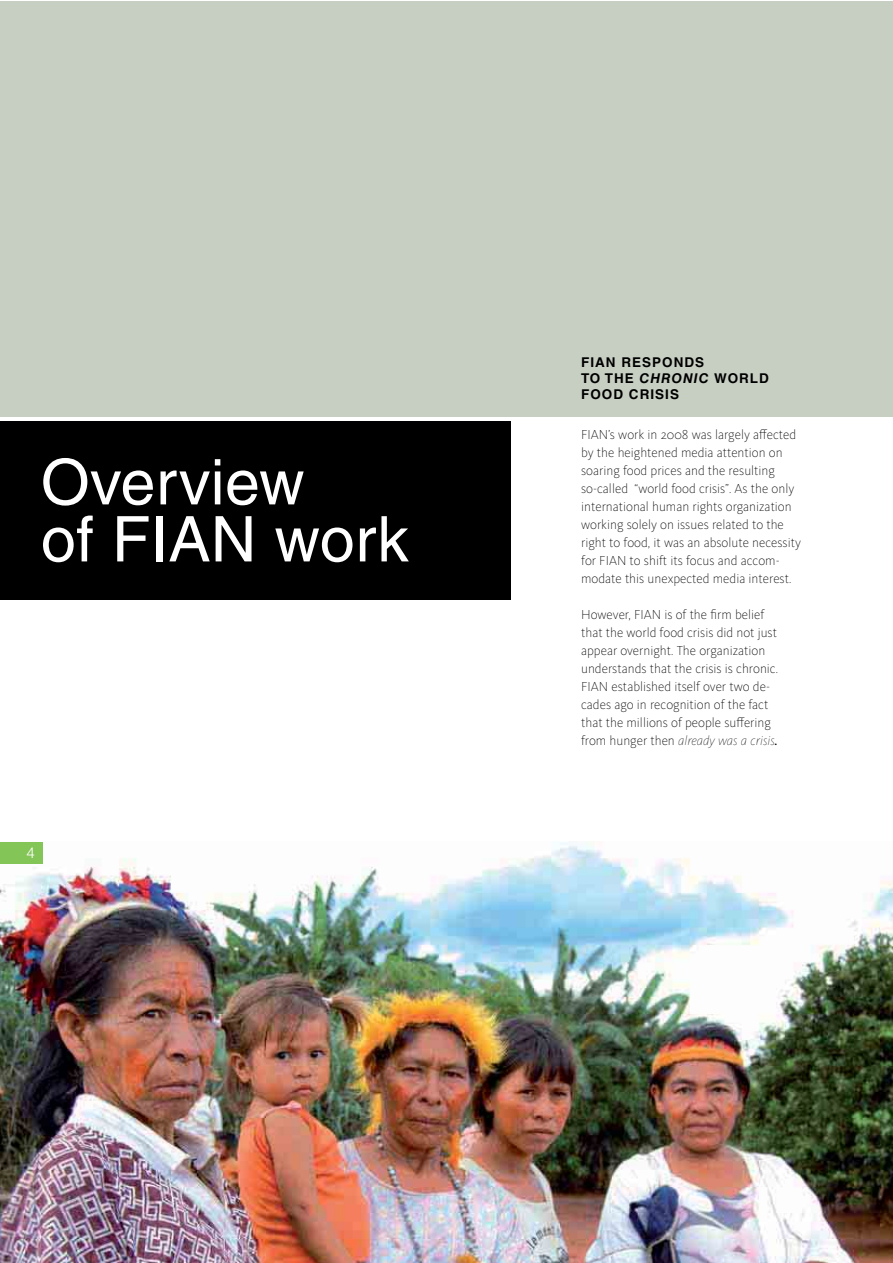
<style>
.page{position:relative;width:893px;height:1263px;background:#fff}
.page>*{position:absolute;margin:0;border:0;box-sizing:border-box;transform-origin:0 0}
.t1{font:63px/57px "Helvetica LT Std";letter-spacing:.005em;color:#fff}
.t2{font:300 15px "Helvetica LT Std";color:#fff}
.t3{font:200 13.5px/18px "Kievit OT";color:#000}
.t4{font:700 13.5px/16.2px "Helvetica LT Std";letter-spacing:.075em;color:#000}
.s1{font-style:italic}
.s2{font-weight:100;font-style:italic}
.s3{font-weight:400;font-style:italic}
</style>
<div class="page">
<img style="left:0;top:842px;width:892px;height:421px">
<div style="left:0;top:1px;width:892px;height:416px;background:#c7cfc2"></div>
<div style="left:0;top:421px;width:510px;height:179px;background:#000"></div>
<div style="left:0;top:842px;width:43px;height:21px;background:#84c557"></div>
<h1 class="t1" style="left:41px;top:454px;width:369px">Overview<br>of FIAN work</h1>
<p class="t2" style="left:26px;top:843px;width:10px">4</p>
<p class="t4" style="left:581px;top:354px;width:189px">FIAN RESPONDS<br>TO THE <span class="s1">CHRONIC</span> WORLD<br>FOOD CRISIS</p>
<p class="t3" style="left:581px;top:425px;width:221px">FIAN’s work in 2008 was largely affected by the heightened media attention on soaring food prices and the resulting so-called “world food crisis”. As the only international human rights organization working solely on issues related to the right to food, it was an absolute necessity for FIAN to shift its focus and accom&shy;modate this unexpected media interest.</p>
<p class="t3" style="left:581px;top:605px;width:198px">However, FIAN is of the firm belief that the world food crisis did not just appear overnight. The organization understands that the crisis is chronic.<br>FIAN established itself over two de&shy;cades ago in recognition of the fact that the millions of people suffering from hunger then <span class="s2">already was a crisis</span><span class="s3">.</span></p>
</div>
